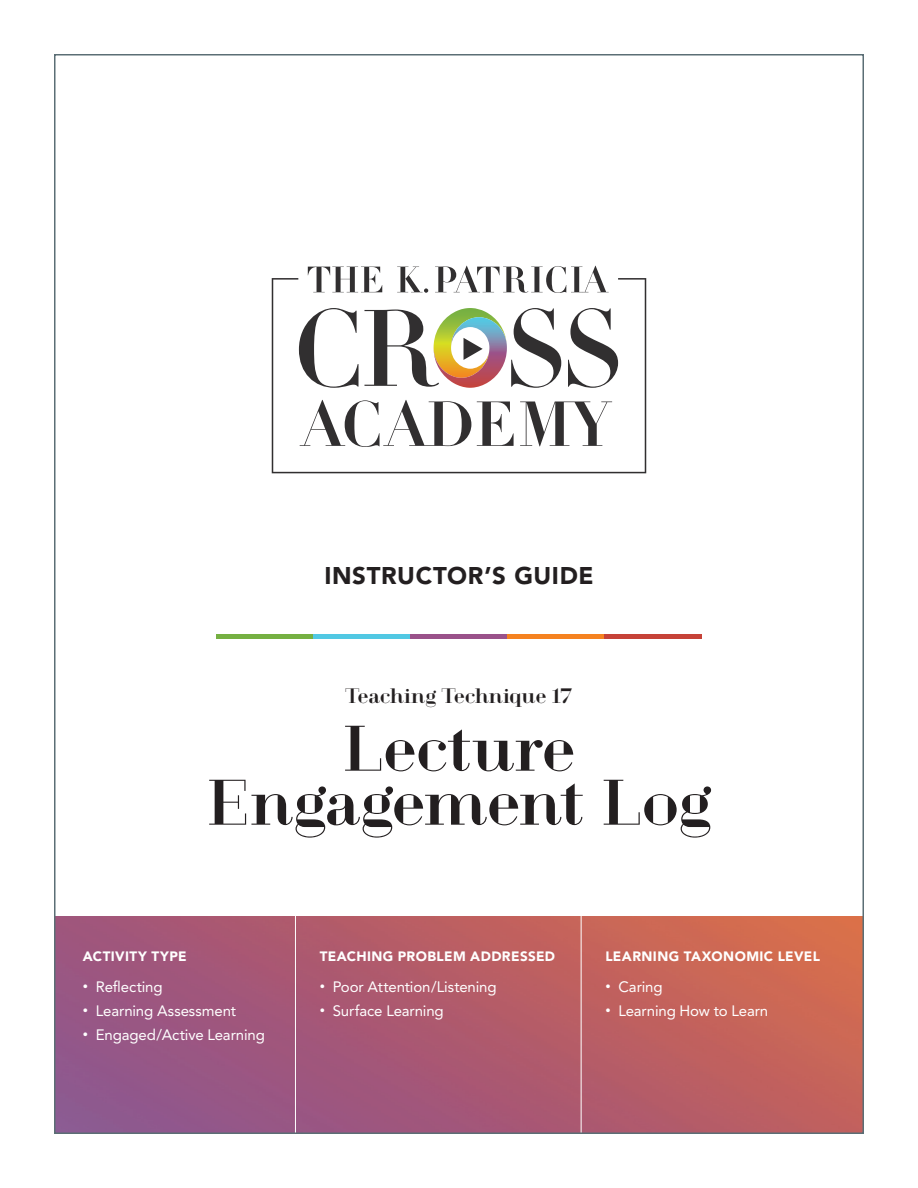
<style>
.page{position:relative;width:918px;height:1188px;background:#fff}
.page>*{position:absolute;margin:0;border:0;box-sizing:border-box;transform-origin:0 0}
.t1{font:60px/54px "Geotica Three";color:#231f20;text-align:center}
.t2{font:900 24px "Avenir";letter-spacing:.025em;color:#231f20}
.t3{font:19.5px "Geotica Three";letter-spacing:.01em;color:#231f20}
.t4{font:15px "Avenir";letter-spacing:-.01em;color:#fff}
.t5{font:900 13.5px "Avenir";letter-spacing:.03em;color:#fff}
.s1{font-size:10.5px}
</style>
<div class="page">
<img style="left:57px;top:917px;width:804px;height:214px">
<svg style="left:272px;top:278px;width:374px;height:195px"></svg>
<svg style="left:308px;top:267px;width:74px;height:25px"></svg>
<svg style="left:397px;top:267px;width:31px;height:26px"></svg>
<svg style="left:435px;top:266px;width:174px;height:27px"></svg>
<svg style="left:568px;top:308px;width:50px;height:80px"></svg>
<svg style="left:299px;top:308px;width:262px;height:80px"></svg>
<svg style="left:300px;top:400px;width:171px;height:47px"></svg>
<svg style="left:477px;top:402px;width:37px;height:44px"></svg>
<svg style="left:520px;top:402px;width:92px;height:44px"></svg>
<hr style="left:216px;top:635px;width:97px;height:4px;background:#75b042">
<hr style="left:313px;top:635px;width:97px;height:4px;background:#51c8e3">
<hr style="left:410px;top:635px;width:98px;height:4px;background:#9a528a">
<hr style="left:508px;top:635px;width:97px;height:4px;background:#f58220">
<hr style="left:605px;top:635px;width:97px;height:4px;background:#c64238">
<hr style="left:581px;top:883px;width:1px;height:262px;background:#fff">
<hr style="left:295px;top:896px;width:1px;height:260px;background:#fff">
<h2 class="t2" style="left:324px;top:561px;width:271px">INSTRUCTOR’S GUIDE</h2>
<h3 class="t3" style="left:345px;top:684px;width:228px">Teaching Technique 17</h3>
<h1 class="t1" style="left:206px;top:721px;width:506px">Lecture<br>Engagement Log</h1>
<p class="t5" style="left:83px;top:948px;width:105px">ACTIVITY TYPE</p>
<p class="t4" style="left:83px;top:978px;width:81px"><span class="s1">•</span> Reflecting</p>
<p class="t4" style="left:83px;top:1002px;width:155px"><span class="s1">•</span> Learning Assessment</p>
<p class="t4" style="left:83px;top:1026px;width:183px"><span class="s1">•</span> Engaged/Active Learning</p>
<p class="t5" style="left:320px;top:948px;width:237px">TEACHING PROBLEM ADDRESSED</p>
<p class="t4" style="left:320px;top:978px;width:178px"><span class="s1">•</span> Poor Attention/Listening</p>
<p class="t4" style="left:320px;top:1002px;width:126px"><span class="s1">•</span> Surface Learning</p>
<p class="t5" style="left:605px;top:948px;width:216px">LEARNING TAXONOMIC LEVEL</p>
<p class="t4" style="left:605px;top:978px;width:59px"><span class="s1">•</span> Caring</p>
<p class="t4" style="left:605px;top:1002px;width:164px"><span class="s1">•</span> Learning How to Learn</p>
</div>
